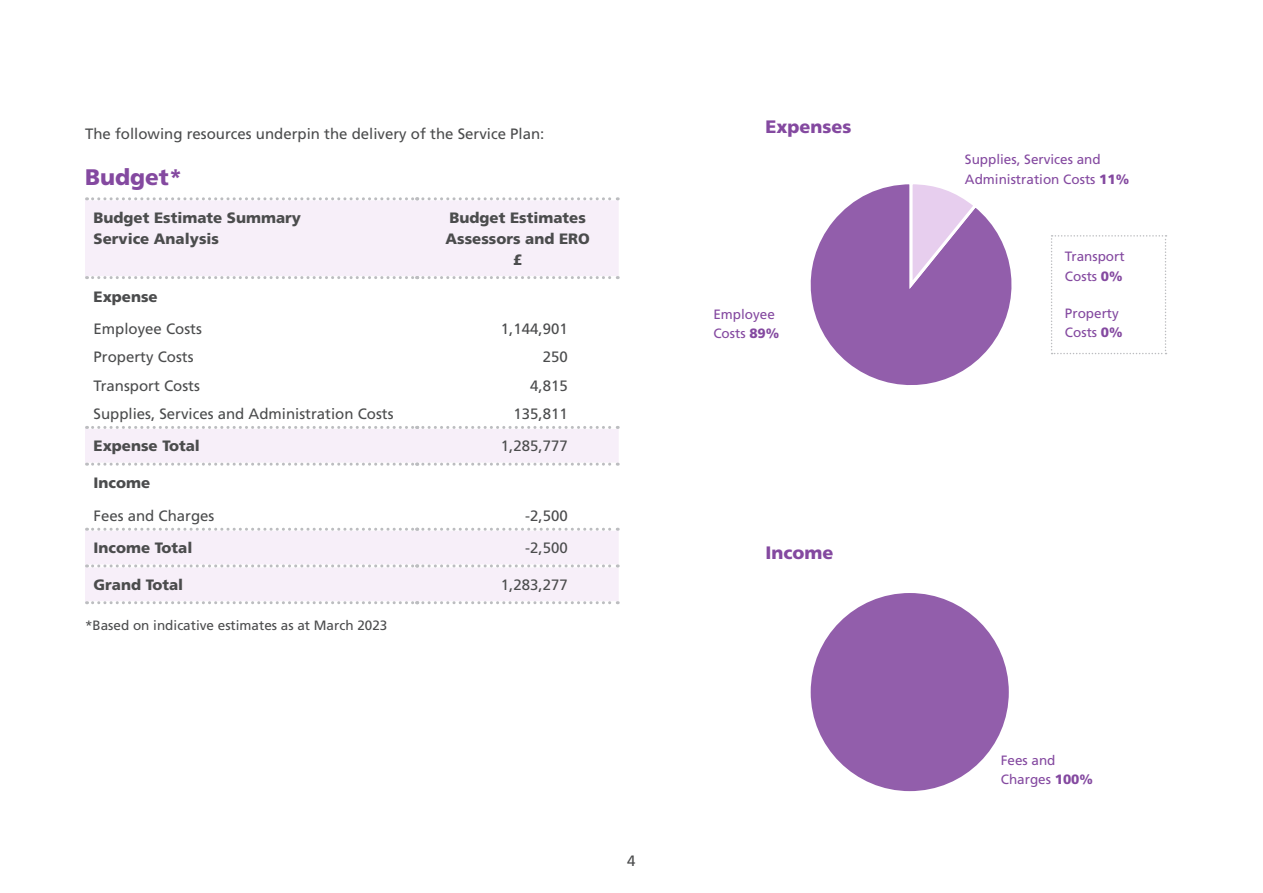
<style>
.page{position:relative;width:1263px;height:893px;background:#fff}
.page>*{position:absolute;margin:0;border:0;box-sizing:border-box;transform-origin:0 0}
.Heading{font:900 22.5px "Frutiger LT Pro";color:#8449a0}
.Heading-2{font:900 18px "Frutiger LT Pro";color:#8449a0}
.Body_Text{font:15px "Frutiger LT Pro";color:#4b4c4d}
.Body_Text-2{font:900 15px/21px "Frutiger LT Pro";color:#4b4c4d}
.Heading-3{font:13.5px/19.5px "Frutiger LT Pro";color:#8449a0}
.Body_Text-3{font:13.5px "Frutiger LT Pro";color:#4b4c4d}
.s1{font-weight:900}
</style>
<div class="page">
<svg style="left:85px;top:199px;width:534px;height:404px"></svg>
<svg style="left:87px;top:197px;width:531px;height:3px"></svg>
<svg style="left:87px;top:276px;width:531px;height:3px"></svg>
<svg style="left:87px;top:426px;width:531px;height:3px"></svg>
<svg style="left:87px;top:463px;width:531px;height:3px"></svg>
<svg style="left:87px;top:528px;width:531px;height:3px"></svg>
<svg style="left:87px;top:564px;width:531px;height:3px"></svg>
<svg style="left:87px;top:601px;width:531px;height:3px"></svg>
<svg style="left:1051px;top:235px;width:115px;height:119px"></svg>
<svg style="left:810px;top:184px;width:202px;height:201px"></svg>
<svg style="left:907px;top:184px;width:72px;height:105px;background:#c6a6d4"></svg>
<div style="left:809px;top:591px;width:201px;height:202px;background:#925eab;border-radius:50%"></div>
<p class="Body_Text" style="left:85px;top:125px;width:461px">The following resources underpin the delivery of the Service Plan:</p>
<p class="Heading" style="left:85px;top:163px;width:99px">Budget*</p>
<p class="Body_Text-2" style="left:94px;top:207px;width:209px">Budget Estimate Summary<br>Service Analysis</p>
<p class="Body_Text-2" style="left:446px;top:207px;width:146px;text-align:center">Budget Estimates<br>Assessors and ERO £</p>
<p class="Body_Text-2" style="left:94px;top:286px;width:66px">Expense</p>
<p class="Body_Text" style="left:94px;top:320px;width:110px">Employee Costs</p>
<p class="Body_Text" style="left:501px;top:320px;width:68px">1,144,901</p>
<p class="Body_Text" style="left:94px;top:348px;width:102px">Property Costs</p>
<p class="Body_Text" style="left:543px;top:348px;width:27px">250</p>
<p class="Body_Text" style="left:94px;top:377px;width:108px">Transport Costs</p>
<p class="Body_Text" style="left:530px;top:377px;width:39px">4,815</p>
<p class="Body_Text" style="left:94px;top:405px;width:302px">Supplies, Services and Administration Costs</p>
<p class="Body_Text" style="left:513px;top:405px;width:56px">135,811</p>
<p class="Body_Text-2" style="left:94px;top:436px;width:108px">Expense Total</p>
<p class="Body_Text" style="left:501px;top:437px;width:68px">1,285,777</p>
<p class="Body_Text-2" style="left:94px;top:472px;width:58px">Income</p>
<p class="Body_Text" style="left:94px;top:507px;width:122px">Fees and Charges</p>
<p class="Body_Text" style="left:525px;top:507px;width:44px">-2,500</p>
<p class="Body_Text-2" style="left:94px;top:537px;width:100px">Income Total</p>
<p class="Body_Text" style="left:525px;top:539px;width:44px">-2,500</p>
<p class="Body_Text-2" style="left:94px;top:574px;width:91px">Grand Total</p>
<p class="Body_Text" style="left:501px;top:576px;width:68px">1,283,277</p>
<p class="Body_Text-3" style="left:85px;top:617px;width:304px">*Based on indicative estimates as at March 2023</p>
<p class="Heading-2" style="left:765px;top:116px;width:88px">Expenses</p>
<p class="Heading-3" style="left:713px;top:304px;width:68px">Employee<br>Costs <span class="s1">89%</span></p>
<p class="Heading-2" style="left:765px;top:542px;width:70px">Income</p>
<p class="Body_Text" style="left:627px;top:852px;width:10px">4</p>
<p class="Heading-3" style="left:965px;top:150px;width:166px">Supplies, Services and<br>Administration Costs <span class="s1">11%</span></p>
<p class="Heading-3" style="left:1065px;top:247px;width:61px">Transport<br>Costs <span class="s1">0%</span></p>
<p class="Heading-3" style="left:1065px;top:304px;width:59px">Property<br>Costs <span class="s1">0%</span></p>
<p class="Heading-3" style="left:1001px;top:751px;width:94px">Fees and<br>Charges <span class="s1">100%</span></p>
</div>
